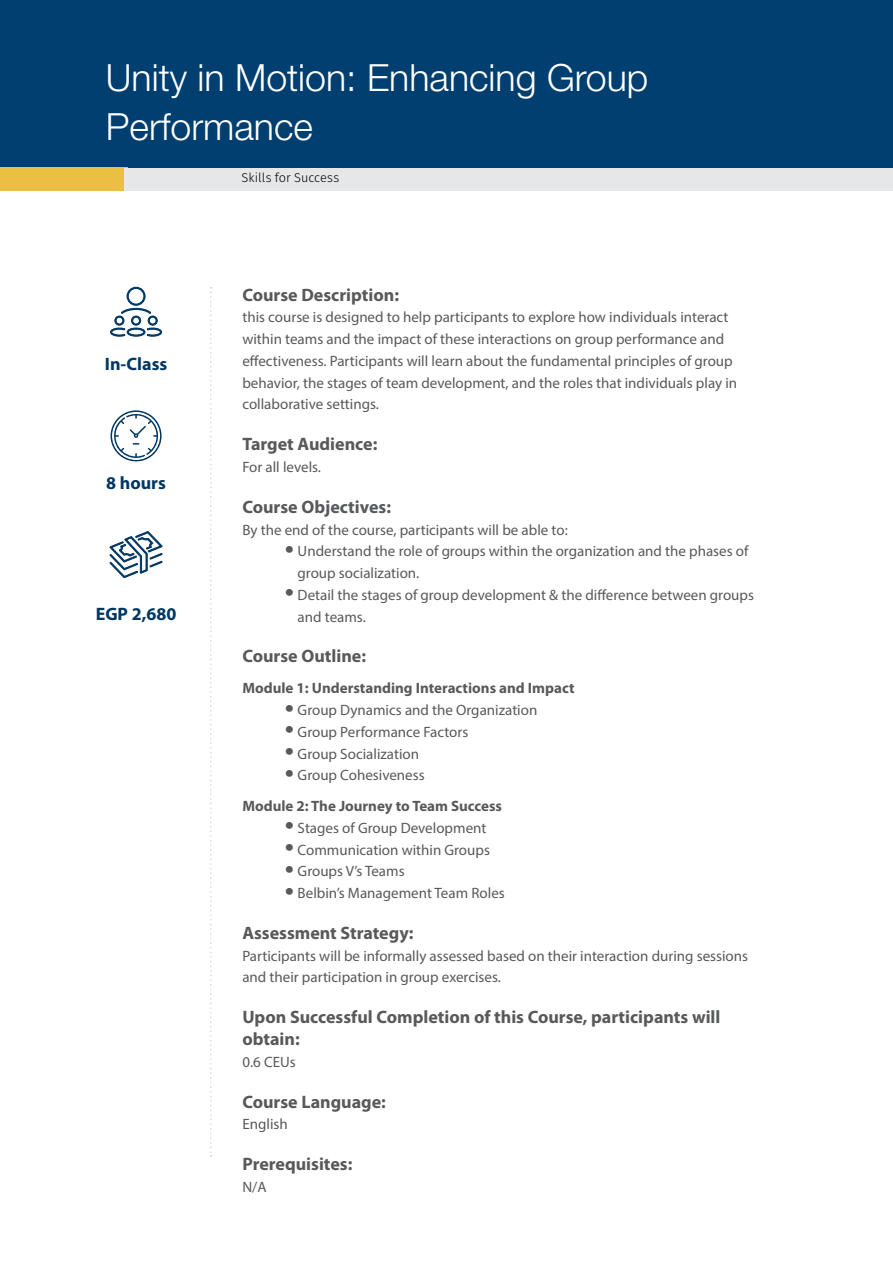
<style>
.page{position:relative;width:893px;height:1263px;background:#fff}
.page>*{position:absolute;margin:0;border:0;box-sizing:border-box;transform-origin:0 0}
.t1{font:300 37.5px/49.5px "Helvetica Neue LT Std";color:#fff}
.t2{font:700 18px/21.8px "Myriad Pro";color:#58595b}
.t3{font:700 18px "Myriad Pro";color:#003763}
.t4{font:15px/21.8px "Myriad Pro";color:#58595b}
.t5{font:700 15px/30.8px "Myriad Pro";color:#58595b}
.t6{font:300 12.75px "Fira Sans";color:#000}
.s1{font-size:33px}
.s2{font-weight:400;font-size:33px}
.s3{font-weight:400}
</style>
<div class="page">
<div style="left:0;top:0;width:893px;height:168px;background:#003f70"></div>
<div style="left:0;top:168px;width:128px;height:23px;background:#ebc042"></div>
<div style="left:124px;top:168px;width:769px;height:22px;background:#e6e7e8"></div>
<svg style="left:210px;top:287px;width:2px;height:870px"></svg>
<svg style="left:110px;top:287px;width:52px;height:50px"></svg>
<svg style="left:109px;top:531px;width:54px;height:47px"></svg>
<svg style="left:111px;top:410px;width:51px;height:52px"></svg>
<h1 class="t1" style="left:106px;top:52px;width:544px">Unity in Motion: Enhancing Group<br>Performance</h1>
<p class="t3" style="left:105px;top:353px;width:64px">In-Class</p>
<p class="t3" style="left:106px;top:472px;width:61px">8 hours</p>
<p class="t3" style="left:96px;top:602px;width:82px">EGP 2,680</p>
<p class="t6" style="left:242px;top:169px;width:99px">Skills for Success</p>
<p class="t2" style="left:242px;top:283px;width:158px">Course Description:</p>
<p class="t4" style="left:242px;top:306px;width:496px">this course is designed to help participants to explore how individuals interact within teams and the impact of these interactions on group performance and effectiveness. Participants will learn about the fundamental principles of group behavior, the stages of team development, and the roles that individuals play in collaborative settings.</p>
<p class="t2" style="left:242px;top:433px;width:137px">Target Audience:</p>
<p class="t4" style="left:242px;top:456px;width:80px">For all levels.</p>
<p class="t2" style="left:242px;top:495px;width:150px">Course Objectives:</p>
<p class="t4" style="left:242px;top:518px;width:327px">By the end of the course, participants will be able to:</p>
<p class="t4" style="left:298px;top:540px;width:452px;text-indent:-13px"><span class="s1">•</span> Understand the role of groups within the organization and the phases of group socialization.</p>
<p class="t4" style="left:298px;top:584px;width:458px;text-indent:-13px"><span class="s1">•</span> Detail the stages of group development &amp; the difference between groups and teams.</p>
<p class="t2" style="left:242px;top:645px;width:125px">Course Outline:</p>
<p class="t5" style="left:242px;top:672px;width:334px">Module 1: Understanding Interactions and Impact</p>
<p class="t4" style="left:285px;top:699px;width:254px"><span class="s1">•</span> Group Dynamics and the Organization</p>
<p class="t4" style="left:285px;top:721px;width:185px"><span class="s1">•</span> Group Performance Factors</p>
<p class="t4" style="left:285px;top:742px;width:136px"><span class="s1">•</span> Group Socialization</p>
<p class="t5" style="left:242px;top:759px;width:261px;text-indent:43px"><span class="s2">•</span> <span class="s3">Group Cohesiveness<br></span>Module 2: The Journey to Team Success</p>
<p class="t4" style="left:285px;top:817px;width:203px"><span class="s1">•</span> Stages of Group Development</p>
<p class="t4" style="left:285px;top:838px;width:207px"><span class="s1">•</span> Communication within Groups</p>
<p class="t4" style="left:285px;top:860px;width:121px"><span class="s1">•</span> Groups V’s Teams</p>
<p class="t4" style="left:285px;top:882px;width:221px"><span class="s1">•</span> Belbin’s Management Team Roles</p>
<p class="t2" style="left:242px;top:921px;width:173px">Assessment Strategy:</p>
<p class="t4" style="left:242px;top:944px;width:507px">Participants will be informally assessed based on their interaction during sessions and their participation in group exercises.</p>
<p class="t2" style="left:242px;top:1006px;width:480px">Upon Successful Completion of this Course, participants will obtain:</p>
<p class="t4" style="left:242px;top:1051px;width:55px">0.6 CEUs</p>
<p class="t2" style="left:242px;top:1090px;width:145px">Course Language:</p>
<p class="t4" style="left:242px;top:1113px;width:47px">English</p>
<p class="t2" style="left:242px;top:1153px;width:112px">Prerequisites:</p>
<p class="t4" style="left:242px;top:1176px;width:26px">N/A</p>
</div>
